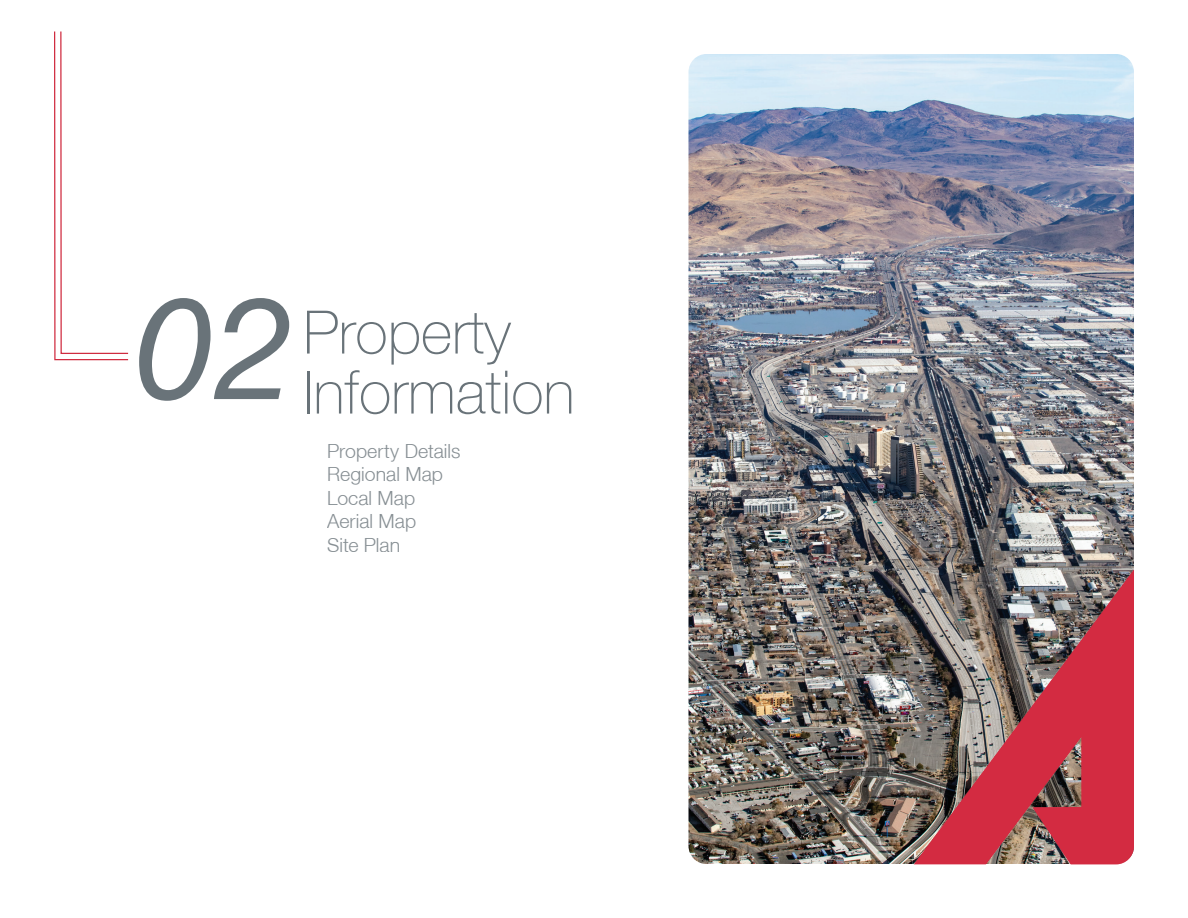
<style>
.page{position:relative;width:1188px;height:918px;background:#fff}
.page>*{position:absolute;margin:0;border:0;box-sizing:border-box;transform-origin:0 0}
.t1{font:italic 142.5px "Helvetica Neue LT Std";color:#697379}
.t2{font:100 60px/60px "Helvetica Neue LT";color:#697379}
.t3{font:300 19.5px/23.4px "Helvetica Neue LT";color:#697379}
</style>
<div class="page">
<svg style="left:54px;top:31px;width:75px;height:330px"></svg>
<img style="left:688px;top:54px;width:446px;height:810px">
<img style="left:914px;top:560px;width:220px;height:304px">
<h1 class="t1" style="left:136px;top:263px;width:160px">02</h1>
<h2 class="t2" style="left:303px;top:302px;width:273px">Property<br>Information</h2>
<p class="t3" style="left:327px;top:439px;width:135px">Property Details<br>Regional Map<br>Local Map<br>Aerial Map<br>Site Plan</p>
</div>
